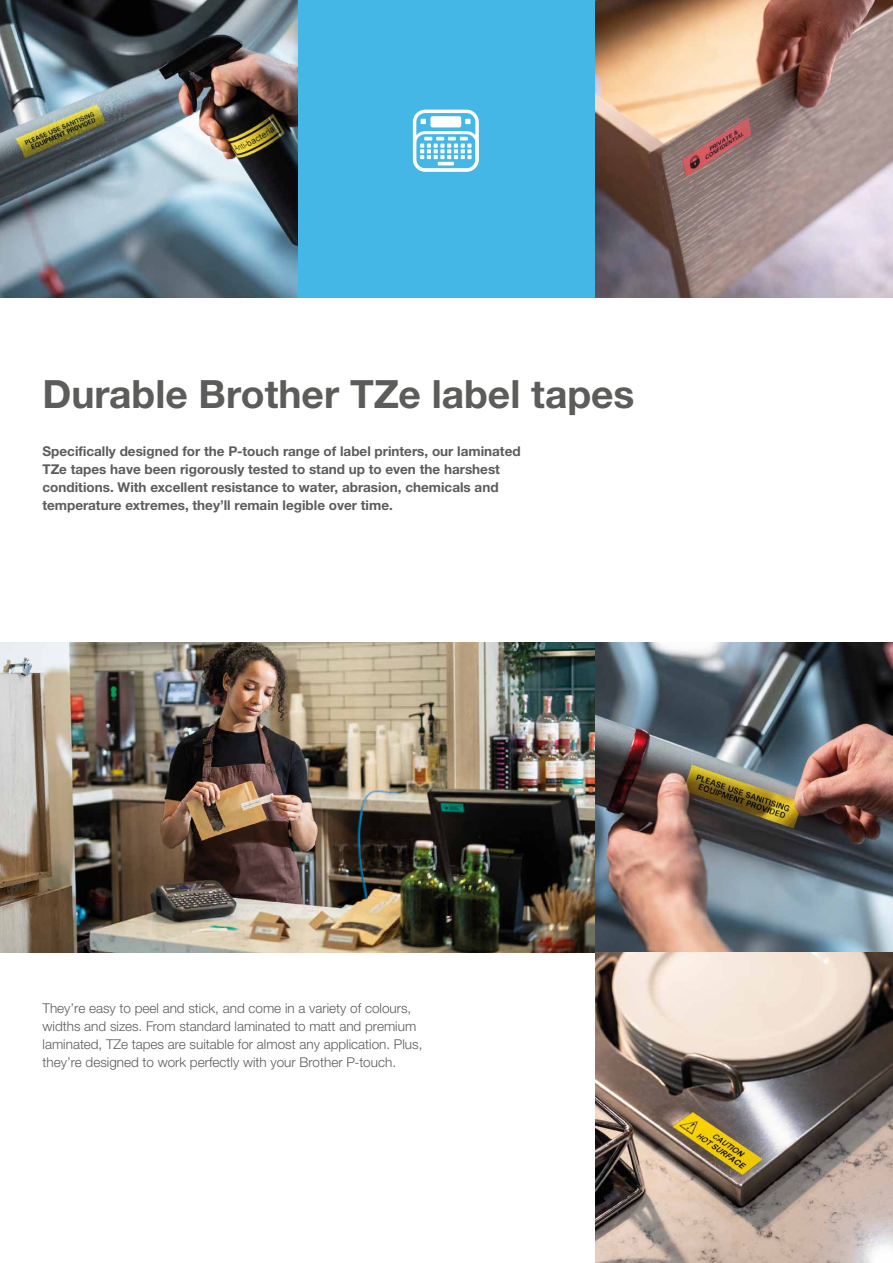
<style>
.page{position:relative;width:893px;height:1263px;background:#fff}
.page>*{position:absolute;margin:0;border:0;box-sizing:border-box;transform-origin:0 0}
.t1{font:700 39px "Helvetica Neue LTW1 G";color:#5c5c5b}
.t2{font:700 13.5px/18px "Helvetica Neue LTW1 G";color:#5c5c5b}
.t3{font:300 13.5px/18px "Helvetica Neue LTW1 G";color:#5c5c5b}
</style>
<div class="page">
<hr style="left:892px;top:0;width:1px;height:642px;background:#5c5c5b">
<div style="left:298px;top:0;width:297px;height:298px;background:#45b7e7"></div>
<img style="left:595px;top:0;width:298px;height:298px">
<img style="left:0;top:0;width:298px;height:298px">
<div style="left:413px;top:110px;width:66px;height:62px;border:3px solid #fff;border-radius:11px"></div>
<div style="left:413px;top:131px;width:66px;height:41px;border:3px solid #fff;border-radius:11px"></div>
<div style="left:430px;top:116px;width:31px;height:11px;background:#fff;border-radius:2px"></div>
<svg style="left:421px;top:119px;width:5px;height:5px"></svg>
<svg style="left:465px;top:119px;width:5px;height:5px"></svg>
<hr style="left:438px;top:162px;width:16px;height:3px;background:#fff">
<svg style="left:420px;top:137px;width:52px;height:22px"></svg>
<img style="left:0;top:642px;width:595px;height:310px">
<img style="left:595px;top:642px;width:298px;height:310px">
<img style="left:595px;top:952px;width:298px;height:311px">
<h1 class="t1" style="left:43px;top:370px;width:593px">Durable Brother TZe label tapes</h1>
<p class="t2" style="left:43px;top:442px;width:480px">Specifically designed for the P-touch range of label printers, our laminated TZe tapes have been rigorously tested to stand up to even the harshest conditions. With excellent resistance to water, abrasion, chemicals and temperature extremes, they’ll remain legible over time.</p>
<p class="t3" style="left:43px;top:999px;width:381px">They’re easy to peel and stick, and come in a variety of colours, widths and sizes. From standard laminated to matt and premium laminated, TZe tapes are suitable for almost any application. Plus, they’re designed to work perfectly with your Brother P-touch.</p>
</div>
